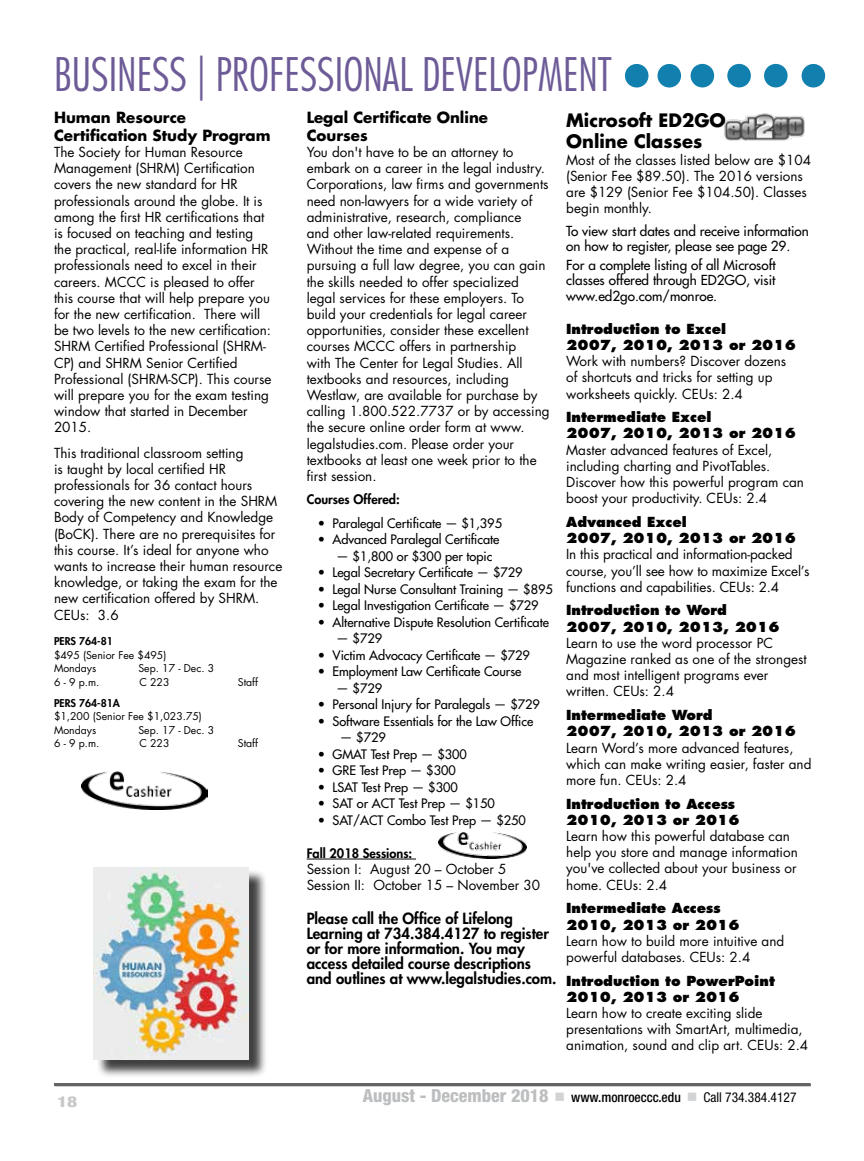
<style>
.page{position:relative;width:864px;height:1161px;background:#fff}
.page>*{position:absolute;margin:0;border:0;box-sizing:border-box;transform-origin:0 0}
.t1{font:300 condensed 45px "Futura Std";color:#6d5b97}
.t2{font:800 condensed 18px "Helvetica Neue LT Std";color:#bcbec0}
.t3{font:700 18px/21.6px "Futura Std";color:#000}
.t4{font:800 15px/15px "Futura Std";color:#000}
.t5{font:700 15px/18px "Futura Std";color:#000}
.t6{font:800 condensed 15px "Helvetica Neue LT Std";color:#c7c8ca;scale:1.3 1}
.t7{font:13.5px/16.2px "Futura Std";color:#000}
.t8{font:800 13.5px/16.2px "Futura Std";color:#000}
.t9{font:500 13.5px/15.6px "Futura Std";color:#000}
.t10{font:500 12.75px "Futura Std";color:#000}
.t11{font:800 12.75px "Futura Std";color:#000}
.t12{font:10.5px/13.5px "Futura Std";color:#000}
.t13{font:800 10.5px "Futura Std";color:#000}
.s1{color:#d1d3d4}
.s2{font-weight:500;font-size:13.5px;color:#000}
.s3{font-weight:400;font-size:13.5px;color:#000}
</style>
<div class="page">
<hr style="left:55px;top:1083px;width:756px;height:3px;background:#636466">
<div style="left:691px;top:64px;width:23px;height:23px;background:#1180ae;border-radius:50%"></div>
<div style="left:658px;top:64px;width:23px;height:24px;background:#1180ae;border-radius:50%"></div>
<div style="left:625px;top:64px;width:24px;height:24px;background:#1180ae;border-radius:50%"></div>
<div style="left:727px;top:64px;width:24px;height:23px;background:#1180ae;border-radius:50%"></div>
<div style="left:764px;top:64px;width:24px;height:23px;background:#1180ae;border-radius:50%"></div>
<div style="left:802px;top:64px;width:23px;height:24px;background:#1180ae;border-radius:50%"></div>
<hr style="left:307px;top:859px;width:109px;height:1px;background:#000">
<img style="left:439px;top:832px;width:87px;height:26px">
<img style="left:724px;top:113px;width:80px;height:28px">
<div style="left:96px;top:869px;width:171px;height:209px;background:#000;opacity:.75"></div>
<img style="left:93px;top:867px;width:156px;height:192px">
<img style="left:81px;top:771px;width:127px;height:38px">
<h1 class="t1" style="left:54px;top:48px;width:559px">BUSINESS | PROFESSIONAL DEVELOPMENT</h1>
<p class="t5" style="left:307px;top:108px;width:183px">Legal Certificate Online<br>Courses</p>
<p class="t7" style="left:307px;top:144px;width:244px">You don't have to be an attorney to embark on a career in the legal industry.<br>Corporations, law firms and governments need non-lawyers for a wide variety of administrative, research, compliance<br>and other law-related requirements.<br>Without the time and expense of a pursuing a full law degree, you can gain the skills needed to offer specialized legal services for these employers. To build your credentials for legal career opportunities, consider these excellent courses MCCC offers in partnership<br>with The Center for Legal Studies. All textbooks and resources, including Westlaw, are available for purchase by calling 1.800.522.7737 or by accessing the secure online order form at www. legalstudies.com. Please order your textbooks at least one week prior to the first session.</p>
<p class="t11" style="left:307px;top:491px;width:94px">Courses Offered:</p>
<p class="t10" style="left:318px;top:515px;width:186px">• Paralegal Certificate — $1,395</p>
<p class="t10" style="left:318px;top:532px;width:183px">• Advanced Paralegal Certificate</p>
<p class="t10" style="left:336px;top:548px;width:158px">— $1,800 or $300 per topic</p>
<p class="t10" style="left:318px;top:565px;width:206px">• Legal Secretary Certificate — $729</p>
<p class="t10" style="left:318px;top:581px;width:237px">• Legal Nurse Consultant Training — $895</p>
<p class="t10" style="left:318px;top:598px;width:222px">• Legal Investigation Certificate — $729</p>
<p class="t10" style="left:318px;top:614px;width:233px">• Alternative Dispute Resolution Certificate</p>
<p class="t10" style="left:336px;top:631px;width:47px">— $729</p>
<p class="t10" style="left:318px;top:647px;width:214px">• Victim Advocacy Certificate — $729</p>
<p class="t10" style="left:318px;top:664px;width:205px">• Employment Law Certificate Course</p>
<p class="t10" style="left:336px;top:680px;width:47px">— $729</p>
<p class="t10" style="left:318px;top:697px;width:224px">• Personal Injury for Paralegals — $729</p>
<p class="t10" style="left:318px;top:713px;width:217px">• Software Essentials for the Law Office</p>
<p class="t10" style="left:340px;top:730px;width:47px">— $729</p>
<p class="t10" style="left:318px;top:746px;width:151px">• GMAT Test Prep — $300</p>
<p class="t10" style="left:318px;top:763px;width:140px">• GRE Test Prep — $300</p>
<p class="t10" style="left:318px;top:779px;width:142px">• LSAT Test Prep — $300</p>
<p class="t10" style="left:318px;top:796px;width:179px">• SAT or ACT Test Prep — $150</p>
<p class="t10" style="left:318px;top:812px;width:210px">• SAT/ACT Combo Test Prep — $250</p>
<p class="t11" style="left:307px;top:845px;width:107px">Fall 2018 Sessions:</p>
<p class="t7" style="left:307px;top:861px;width:235px">Session I: August 20 – October 5<br>Session II: October 15 – November 30</p>
<p class="t4" style="left:307px;top:911px;width:251px">Please call the Office of Lifelong Learning at 734.384.4127 to register or for more information. You may access detailed course descriptions and outlines at www.legalstudies.com.</p>
<p class="t5" style="left:54px;top:108px;width:218px">Human Resource<br>Certification Study Program</p>
<p class="t7" style="left:54px;top:144px;width:219px">The Society for Human Resource Management (SHRM) Certification covers the new standard for HR professionals around the globe. It is among the first HR certifications that is focused on teaching and testing the practical, real-life information HR professionals need to excel in their careers. MCCC is pleased to offer this course that will help prepare you for the new certification. There will be two levels to the new certification:<br>SHRM Certified Professional (SHRM-CP) and SHRM Senior Certified Professional (SHRM-SCP). This course will prepare you for the exam testing window that started in December 2015.</p>
<p class="t7" style="left:54px;top:445px;width:230px">This traditional classroom setting<br>is taught by local certified HR professionals for 36 contact hours covering the new content in the SHRM Body of Competency and Knowledge (BoCK). There are no prerequisites for this course. It’s ideal for anyone who wants to increase their human resource knowledge, or taking the exam for the new certification offered by SHRM.<br>CEUs: 3.6</p>
<p class="t13" style="left:54px;top:635px;width:60px">PERS 764-81</p>
<p class="t12" style="left:54px;top:648px;width:114px">$495 (Senior Fee $495)<br>Mondays</p>
<h2 class="t3" style="left:566px;top:109px;width:161px">Microsoft ED2GO<br>Online Classes</h2>
<p class="t7" style="left:566px;top:152px;width:246px">Most of the classes listed below are $104 (Senior Fee $89.50). The 2016 versions are $129 (Senior Fee $104.50). Classes begin monthly.</p>
<p class="t9" style="left:566px;top:223px;width:244px;line-height:15px">To view start dates and receive information on how to register, please see page 29.</p>
<p class="t9" style="left:566px;top:257px;width:211px;text-align:justify">For a complete listing of all Microsoft classes offered through ED2GO, visit www.ed2go.com/monroe.</p>
<p class="t8" style="left:566px;top:321px;width:231px">Introduction to Excel<br>2007, 2010, 2013 or 2016</p>
<p class="t7" style="left:566px;top:353px;width:222px">Work with numbers? Discover dozens of shortcuts and tricks for setting up worksheets quickly. CEUs: 2.4</p>
<p class="t8" style="left:566px;top:409px;width:231px">Intermediate Excel<br>2007, 2010, 2013 or 2016</p>
<p class="t7" style="left:566px;top:442px;width:239px">Master advanced features of Excel, including charting and PivotTables.<br>Discover how this powerful program can boost your productivity. CEUs: 2.4</p>
<p class="t8" style="left:566px;top:514px;width:231px">Advanced Excel<br>2007, 2010, 2013 or 2016</p>
<p class="t7" style="left:566px;top:546px;width:245px">In this practical and information-packed course, you’ll see how to maximize Excel’s functions and capabilities. CEUs: 2.4</p>
<p class="t8" style="left:566px;top:602px;width:215px">Introduction to Word<br>2007, 2010, 2013, 2016</p>
<p class="t7" style="left:566px;top:635px;width:242px">Learn to use the word processor PC<br>Magazine ranked as one of the strongest and most intelligent programs ever written. CEUs: 2.4</p>
<p class="t8" style="left:566px;top:707px;width:231px">Intermediate Word<br>2007, 2010, 2013 or 2016</p>
<p class="t7" style="left:566px;top:740px;width:247px">Learn Word’s more advanced features, which can make writing easier, faster and more fun. CEUs: 2.4</p>
<p class="t8" style="left:566px;top:795px;width:175px">Introduction to Access<br>2010, 2013 or 2016</p>
<p class="t7" style="left:566px;top:828px;width:233px">Learn how this powerful database can help you store and manage information you've collected about your business or home. CEUs: 2.4</p>
<p class="t8" style="left:566px;top:900px;width:175px">Intermediate Access<br>2010, 2013 or 2016</p>
<p class="t7" style="left:566px;top:933px;width:220px">Learn how to build more intuitive and powerful databases. CEUs: 2.4</p>
<p class="t8" style="left:566px;top:972px;width:210px">Introduction to PowerPoint<br>2010, 2013 or 2016</p>
<p class="t7" style="left:566px;top:1005px;width:243px">Learn how to create exciting slide presentations with SmartArt, multimedia, animation, sound and clip art. CEUs: 2.4</p>
<p class="t12" style="left:138px;top:662px;width:77px">Sep. 17 - Dec. 3</p>
<p class="t12" style="left:54px;top:675px;width:47px">6 - 9 p.m.</p>
<p class="t12" style="left:139px;top:675px;width:32px">C 223</p>
<p class="t12" style="left:238px;top:675px;width:22px">Staff</p>
<p class="t13" style="left:54px;top:696px;width:67px">PERS 764-81A</p>
<p class="t12" style="left:54px;top:710px;width:149px">$1,200 (Senior Fee $1,023.75)<br>Mondays</p>
<p class="t12" style="left:138px;top:723px;width:77px">Sep. 17 - Dec. 3</p>
<p class="t12" style="left:54px;top:737px;width:47px">6 - 9 p.m.</p>
<p class="t12" style="left:139px;top:737px;width:32px">C 223</p>
<p class="t12" style="left:238px;top:737px;width:22px">Staff</p>
<p class="t6" style="left:57px;top:1092px;width:17px">18</p>
<h2 class="t2" style="left:363px;top:1084px;width:435px">August - December 2018 <span class="s1">■</span> <span class="s2">www.monroeccc.edu</span> <span class="s1">■</span> <span class="s3">Call 734.384.4127</span></h2>
</div>
